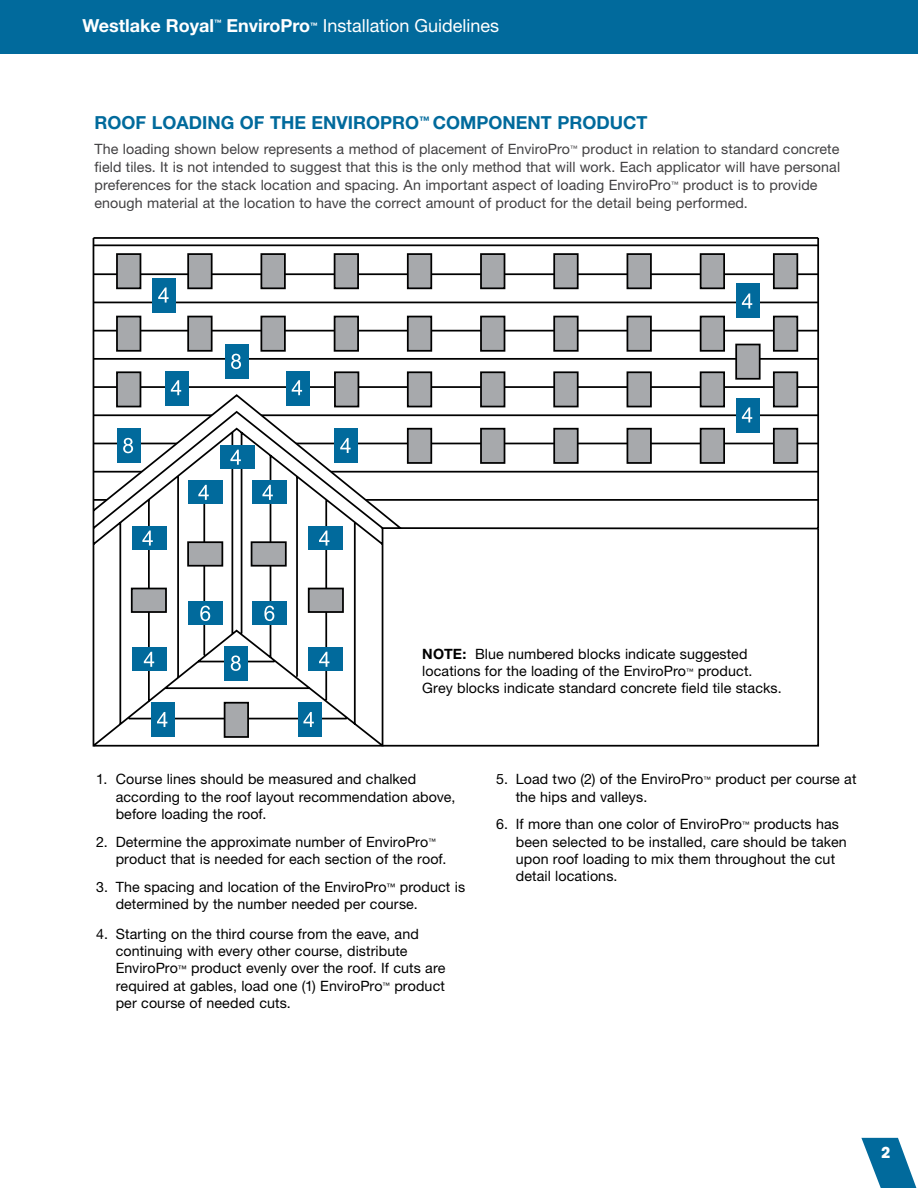
<style>
.page{position:relative;width:918px;height:1188px;background:#fff}
.page>*{position:absolute;margin:0;border:0;box-sizing:border-box;transform-origin:0 0}
.t1{font:700 18px "Helvetica Neue LT Std";color:#016a9c}
.t2{font:700 18px "Helvetica Neue LT Pro";color:#fff}
.t3{font:18px "Helvetica Neue LT Pro";color:#fff}
.t4{font:700 15px "ITC Avant Garde Std";color:#fff}
.t5{font:14.25px/17.1px "Helvetica Neue LT Std";letter-spacing:.005em;color:#000}
.t6{font:14.25px/18px "Helvetica Neue LT Std";letter-spacing:.005em;color:#414042}
.t7{font:700 7.5px "Helvetica Neue LT Pro";color:#fff}
.s1{font-weight:700}
.s2{font-size:9px}
</style>
<div class="page">
<svg style="left:861px;top:1138px;width:56px;height:50px"></svg>
<div style="left:0;top:0;width:918px;height:54px;background:#016a9c"></div>
<hr style="left:93px;top:237px;width:725px;height:2px;background:#000">
<hr style="left:93px;top:244px;width:725px;height:2px;background:#000">
<hr style="left:93px;top:273px;width:725px;height:2px;background:#000">
<hr style="left:93px;top:302px;width:725px;height:1px;background:#000">
<hr style="left:93px;top:330px;width:725px;height:2px;background:#000">
<hr style="left:93px;top:358px;width:725px;height:2px;background:#000">
<hr style="left:93px;top:386px;width:725px;height:2px;background:#000">
<hr style="left:93px;top:414px;width:725px;height:2px;background:#000">
<hr style="left:93px;top:443px;width:725px;height:1px;background:#000">
<hr style="left:93px;top:471px;width:725px;height:2px;background:#000">
<hr style="left:93px;top:499px;width:725px;height:2px;background:#000">
<div style="left:407px;top:253px;width:25px;height:36px;background:#a7a9ac;border:2px solid #000"></div>
<div style="left:480px;top:253px;width:25px;height:36px;background:#a7a9ac;border:2px solid #000"></div>
<div style="left:553px;top:253px;width:26px;height:36px;background:#a7a9ac;border:2px solid #000"></div>
<div style="left:627px;top:253px;width:25px;height:36px;background:#a7a9ac;border:2px solid #000"></div>
<div style="left:700px;top:253px;width:25px;height:36px;background:#a7a9ac;border:2px solid #000"></div>
<div style="left:773px;top:253px;width:25px;height:36px;background:#a7a9ac;border:2px solid #000"></div>
<div style="left:407px;top:316px;width:25px;height:36px;background:#a7a9ac;border:2px solid #000"></div>
<div style="left:480px;top:316px;width:25px;height:36px;background:#a7a9ac;border:2px solid #000"></div>
<div style="left:553px;top:316px;width:26px;height:36px;background:#a7a9ac;border:2px solid #000"></div>
<div style="left:627px;top:316px;width:25px;height:36px;background:#a7a9ac;border:2px solid #000"></div>
<div style="left:700px;top:316px;width:25px;height:36px;background:#a7a9ac;border:2px solid #000"></div>
<div style="left:773px;top:316px;width:25px;height:36px;background:#a7a9ac;border:2px solid #000"></div>
<div style="left:407px;top:371px;width:25px;height:36px;background:#a7a9ac;border:2px solid #000"></div>
<div style="left:480px;top:371px;width:25px;height:36px;background:#a7a9ac;border:2px solid #000"></div>
<div style="left:553px;top:371px;width:26px;height:36px;background:#a7a9ac;border:2px solid #000"></div>
<div style="left:627px;top:371px;width:25px;height:36px;background:#a7a9ac;border:2px solid #000"></div>
<div style="left:700px;top:371px;width:25px;height:36px;background:#a7a9ac;border:2px solid #000"></div>
<div style="left:773px;top:371px;width:25px;height:36px;background:#a7a9ac;border:2px solid #000"></div>
<div style="left:407px;top:428px;width:25px;height:36px;background:#a7a9ac;border:2px solid #000"></div>
<div style="left:480px;top:428px;width:25px;height:36px;background:#a7a9ac;border:2px solid #000"></div>
<div style="left:627px;top:428px;width:25px;height:36px;background:#a7a9ac;border:2px solid #000"></div>
<div style="left:700px;top:428px;width:25px;height:36px;background:#a7a9ac;border:2px solid #000"></div>
<div style="left:773px;top:428px;width:25px;height:36px;background:#a7a9ac;border:2px solid #000"></div>
<div style="left:736px;top:398px;width:24px;height:34px;background:#016a9c"></div>
<svg style="left:742px;top:407px;width:10px;height:15px"></svg>
<div style="left:736px;top:284px;width:24px;height:34px;background:#016a9c"></div>
<div style="left:735px;top:344px;width:26px;height:36px;background:#a7a9ac;border:2px solid #000"></div>
<hr style="left:817px;top:238px;width:2px;height:291px;background:#000">
<svg style="left:742px;top:293px;width:10px;height:16px"></svg>
<div style="left:553px;top:428px;width:26px;height:36px;background:#a7a9ac;border:2px solid #000"></div>
<svg style="left:93px;top:237px;width:312px;height:509px"></svg>
<div style="left:188px;top:481px;width:34px;height:23px;background:#016a9c"></div>
<svg style="left:198px;top:485px;width:11px;height:15px"></svg>
<div style="left:188px;top:602px;width:34px;height:23px;background:#016a9c"></div>
<svg style="left:200px;top:606px;width:10px;height:15px"></svg>
<div style="left:252px;top:602px;width:35px;height:23px;background:#016a9c"></div>
<svg style="left:264px;top:606px;width:10px;height:15px"></svg>
<div style="left:252px;top:481px;width:34px;height:23px;background:#016a9c"></div>
<svg style="left:262px;top:485px;width:11px;height:15px"></svg>
<div style="left:220px;top:446px;width:34px;height:23px;background:#016a9c"></div>
<svg style="left:230px;top:450px;width:11px;height:15px"></svg>
<div style="left:309px;top:526px;width:34px;height:24px;background:#016a9c"></div>
<svg style="left:319px;top:531px;width:10px;height:15px"></svg>
<div style="left:132px;top:526px;width:34px;height:24px;background:#016a9c"></div>
<svg style="left:142px;top:531px;width:11px;height:15px"></svg>
<div style="left:132px;top:648px;width:34px;height:23px;background:#016a9c"></div>
<svg style="left:144px;top:652px;width:10px;height:15px"></svg>
<div style="left:309px;top:648px;width:34px;height:23px;background:#016a9c"></div>
<svg style="left:319px;top:652px;width:10px;height:15px"></svg>
<div style="left:131px;top:588px;width:36px;height:25px;background:#a7a9ac;border:2px solid #000"></div>
<div style="left:308px;top:588px;width:36px;height:25px;background:#a7a9ac;border:2px solid #000"></div>
<div style="left:187px;top:541px;width:36px;height:26px;background:#a7a9ac;border:2px solid #000"></div>
<div style="left:251px;top:541px;width:36px;height:26px;background:#a7a9ac;border:2px solid #000"></div>
<div style="left:298px;top:703px;width:23px;height:34px;background:#016a9c"></div>
<svg style="left:303px;top:712px;width:11px;height:15px"></svg>
<div style="left:151px;top:703px;width:24px;height:34px;background:#016a9c"></div>
<svg style="left:157px;top:712px;width:10px;height:15px"></svg>
<div style="left:225px;top:646px;width:23px;height:35px;background:#016a9c"></div>
<svg style="left:231px;top:655px;width:10px;height:16px"></svg>
<div style="left:225px;top:703px;width:23px;height:34px;background:#a7a9ac"></div>
<div style="left:224px;top:702px;width:25px;height:36px;border:2px solid #000"></div>
<svg style="left:381px;top:527px;width:438px;height:219px"></svg>
<p class="t2" style="left:82px;top:15px;width:133px">Westlake Royal</p>
<p class="t7" style="left:214px;top:17px;width:9px">™</p>
<p class="t2" style="left:227px;top:15px;width:85px">EnviroPro</p>
<p class="t7" style="left:310px;top:21px;width:9px">™</p>
<p class="t3" style="left:323px;top:15px;width:178px">Installation Guidelines</p>
<p class="t1" style="left:94px;top:111px;width:554px">ROOF LOADING OF THE ENVIROPRO<sup>™</sup> COMPONENT PRODUCT</p>
<p class="t6" style="left:94px;top:139px;width:747px">The loading shown below represents a method of placement of EnviroPro<sup>™</sup> product in relation to standard concrete field tiles. It is not intended to suggest that this is the only method that will work. Each applicator will have personal preferences for the stack location and spacing. An important aspect of loading EnviroPro<sup>™</sup> product is to provide enough material at the location to have the correct amount of product for the detail being performed.</p>
<p class="t5" style="left:422px;top:645px;width:361px"><span class="s1">NOTE:</span> Blue numbered blocks indicate suggested locations for the loading of the EnviroPro<sup>™</sup> product.<br>Grey blocks indicate standard concrete field tile stacks.</p>
<p class="t5" style="left:116px;top:771px;width:341px;text-indent:-19px">1. Course lines should be measured and chalked according to the roof layout recommendation above, before loading the roof.</p>
<p class="t5" style="left:116px;top:833px;width:332px;text-indent:-19px">2. Determine the approximate number of EnviroPro<sup>™ </sup>product that is needed for each section of the roof.</p>
<p class="t5" style="left:116px;top:878px;width:351px;text-indent:-19px">3. The spacing and location of the EnviroPro<span class="s2">™</span> product is determined by the number needed per course.</p>
<p class="t5" style="left:116px;top:925px;width:331px;text-indent:-19px">4. Starting on the third course from the eave, and continuing with every other course, distribute EnviroPro<span class="s2">™</span> product evenly over the roof. If cuts are required at gables, load one (1) EnviroPro<sup>™</sup> product per course of needed cuts.</p>
<p class="t5" style="left:516px;top:771px;width:342px;text-indent:-19px">5. Load two (2) of the EnviroPro<sup>™</sup> product per course at the hips and valleys.</p>
<p class="t5" style="left:516px;top:816px;width:332px;text-indent:-19px">6. If more than one color of EnviroPro<sup>™</sup> products has been selected to be installed, care should be taken upon roof loading to mix them throughout the cut detail locations.</p>
<p class="t4" style="left:881px;top:1143px;width:11px">2</p>
</div>
